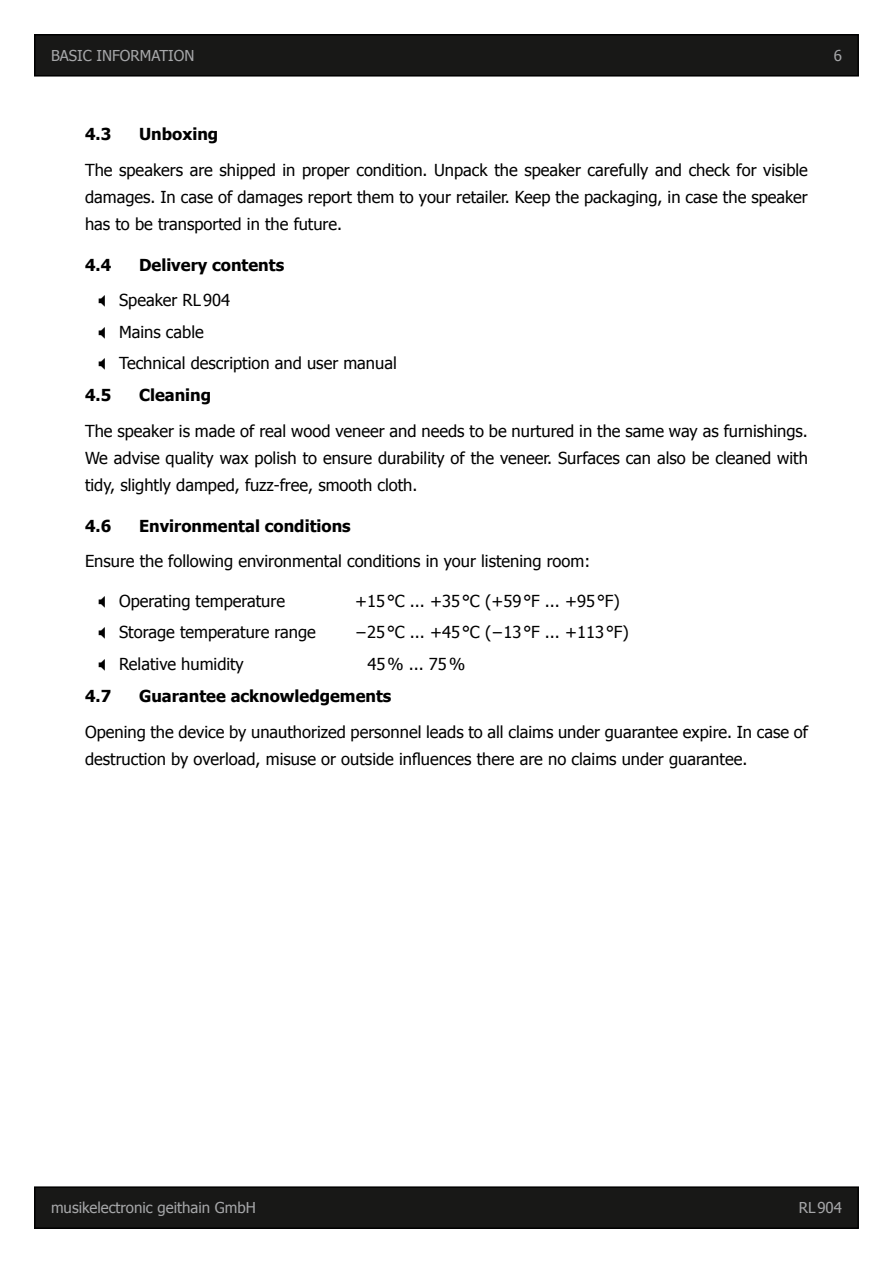
<style>
.page{position:relative;width:893px;height:1263px;background:#fff}
.page>*{position:absolute;margin:0;border:0;box-sizing:border-box;transform-origin:0 0}
.t1{font:16.5px/27px "Tahoma";color:#000;text-align:justify}
.t2{font:700 16.5px "Tahoma";color:#000}
.t3{font:15px "Tahoma";color:#a6a7a9}
</style>
<div class="page">
<div style="left:35px;top:35px;width:823px;height:41px;background:#181817"></div>
<div style="left:34px;top:34px;width:825px;height:43px;border:2px solid #000"></div>
<div style="left:35px;top:1187px;width:823px;height:41px;background:#181817"></div>
<div style="left:34px;top:1186px;width:825px;height:43px;border:2px solid #000"></div>
<p class="t3" style="left:51px;top:46px;width:145px">BASIC INFORMATION</p>
<p class="t3" style="left:834px;top:45px;width:10px">6</p>
<p class="t2" style="left:85px;top:123px;width:28px">4.3</p>
<p class="t2" style="left:139px;top:123px;width:81px">Unboxing</p>
<p class="t1" style="left:85px;top:155px;width:724px">The speakers are shipped in proper condition. Unpack the speaker carefully and check for visible damages. In case of damages report them to your retailer. Keep the packaging, in case the speaker has to be transported in the future.</p>
<p class="t2" style="left:85px;top:253px;width:28px">4.4</p>
<p class="t2" style="left:139px;top:253px;width:147px">Delivery contents</p>
<p class="t1" style="left:119px;top:284px;width:279px;line-height:31.2px;text-align:left">Speaker RL904<br>Mains cable<br>Technical description and user manual</p>
<p class="t2" style="left:85px;top:384px;width:28px">4.5</p>
<p class="t2" style="left:139px;top:384px;width:74px">Cleaning</p>
<p class="t1" style="left:85px;top:417px;width:724px">The speaker is made of real wood veneer and needs to be nurtured in the same way as furnishings.<br>We advise quality wax polish to ensure durability of the veneer. Surfaces can also be cleaned with tidy, slightly damped, fuzz-free, smooth cloth.</p>
<p class="t2" style="left:85px;top:514px;width:28px">4.6</p>
<p class="t2" style="left:139px;top:514px;width:213px">Environmental conditions</p>
<p class="t1" style="left:85px;top:547px;width:507px">Ensure the following environmental conditions in your listening room:</p>
<p class="t1" style="left:119px;top:587px;width:168px">Operating temperature</p>
<p class="t1" style="left:355px;top:587px;width:266px">+15°C ... +35°C (+59°F ... +95°F)</p>
<p class="t1" style="left:119px;top:618px;width:198px">Storage temperature range</p>
<p class="t1" style="left:355px;top:618px;width:275px">−25°C ... +45°C (−13°F ... +113°F)</p>
<p class="t1" style="left:119px;top:649px;width:126px">Relative humidity</p>
<p class="t1" style="left:367px;top:649px;width:99px">45% ... 75%</p>
<p class="t2" style="left:85px;top:685px;width:28px">4.7</p>
<p class="t2" style="left:139px;top:685px;width:254px">Guarantee acknowledgements</p>
<p class="t1" style="left:85px;top:717px;width:724px">Opening the device by unauthorized personnel leads to all claims under guarantee expire. In case of destruction by overload, misuse or outside influences there are no claims under guarantee.</p>
<p class="t3" style="left:51px;top:1198px;width:206px">musikelectronic geithain GmbH</p>
<p class="t3" style="left:799px;top:1198px;width:45px">RL904</p>
</div>
